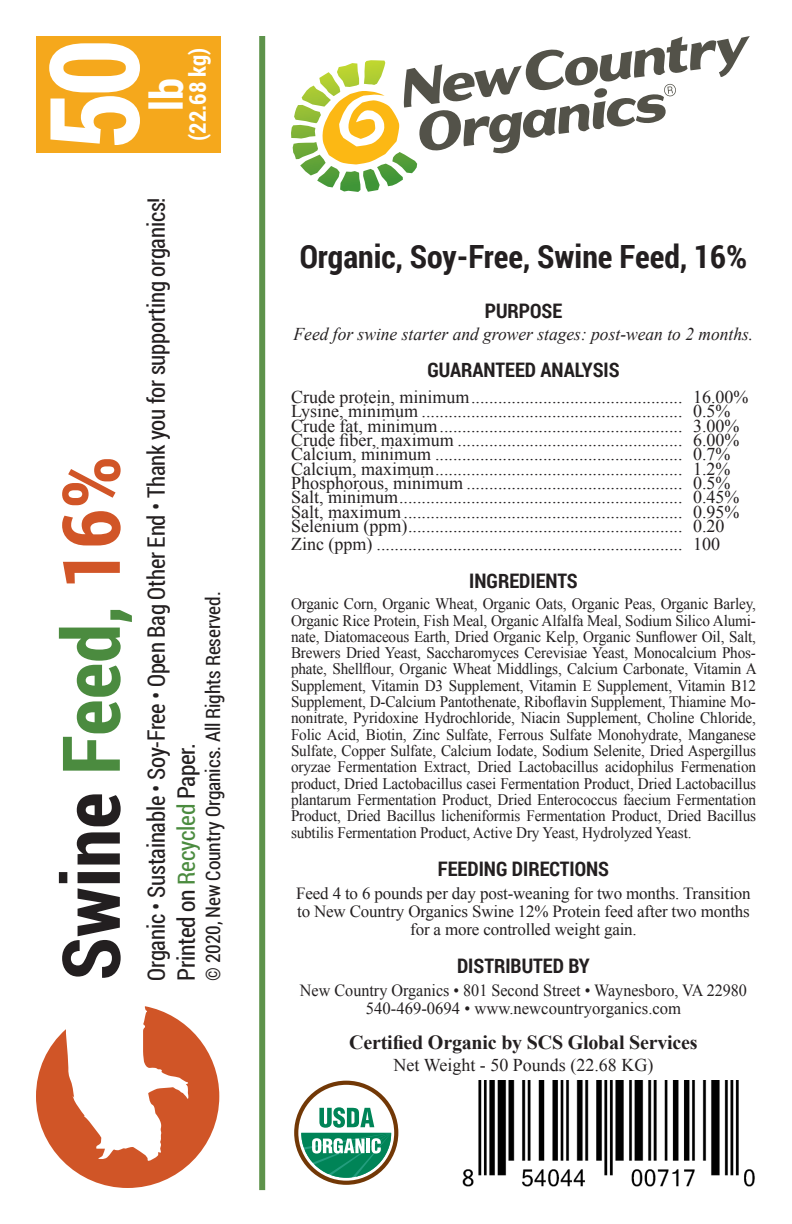
<style>
.page{position:relative;width:792px;height:1224px;background:#fff}
.page>*{position:absolute;margin:0;border:0;box-sizing:border-box;transform-origin:0 0}
.t1{font:700 124px "Roboto Condensed";color:#fff;scale:.95 1}
.Vertical_Header{font:700 80px "Roboto Condensed";color:#231f20}
.t2{font:700 44.8px "Roboto Condensed";color:#fff}
.Label_-_Header{font:700 32px "Roboto Condensed";color:#231f20}
.Vertical_Subhead{font:24px "Roboto Condensed";letter-spacing:-.01em;color:#231f20;scale:.95 1}
.Vertical_Subhead-2{font:24px "Roboto Condensed";letter-spacing:-.01em;color:#231f20}
.t3{font:700 23px "Roboto Condensed";color:#fff}
.Vertical_Subhead-3{font:20px "Roboto Condensed";letter-spacing:-.005em;color:#231f20}
.Label_-_Subhead{font:700 20px "Roboto Condensed";color:#231f20}
.Label_-_Certified_by{font:700 20px "Times New Roman";letter-spacing:-.01em;color:#231f20}
.Label_-_Header-2{font:700 20px "Roboto Condensed";color:#231f20}
.Label_-_Min_Max{font:18px "Times New Roman";color:#231f20}
.Label_-_Header-3{font:italic 18px "Times New Roman";color:#231f20}
.Net_Weight{font:18px "Times New Roman";color:#231f20}
.Label_-_Ingredients{font:17px/18.4px "Times New Roman";letter-spacing:-.01em;color:#231f20;text-align:center}
.Label_-_Pro_Forma{font:17px "Times New Roman";color:#231f20;scale:.95 1}
.Label_-_Pro_Forma-2{font:17px "Times New Roman";color:#231f20}
.Label_-_Ingredients-2{font:16px/16.4px "Times New Roman";letter-spacing:-.01em;color:#231f20;text-align:justify;scale:.95 1}
.s1{color:#4b8b3f}
.s2{color:#d15527}
</style>
<div class="page">
<div style="left:259px;top:36px;width:6px;height:1154px;background:#5e934b"></div>
<div style="left:294px;top:1081px;width:104px;height:104px;border:4px solid #723806;border-radius:50%"></div>
<svg style="left:301px;top:1107px;width:90px;height:71px"></svg>
<img style="left:462px;top:1080px;width:293px;height:107px">
<svg style="left:36px;top:1006px;width:183px;height:182px"></svg>
<svg style="left:291px;top:36px;width:459px;height:156px"></svg>
<div style="left:36px;top:36px;width:184px;height:117px;background:#f5a81c"></div>
<p class="t1" style="left:7px;top:150px;width:119px;rotate:-90deg">50</p>
<p class="t3" style="left:181px;top:141px;width:94px;rotate:-90deg">(22.68 kg)</p>
<p class="t2" style="left:135px;top:111px;width:34px;rotate:-90deg">lb</p>
<p class="Vertical_Header" style="left:35px;top:981px;width:526px;rotate:-90deg">Swine <span class="s1">Feed,</span> <span class="s2">16%</span></p>
<p class="Vertical_Subhead" style="left:140px;top:981px;width:826px;rotate:-90deg">Organic • Sustainable • Soy-Free • Open Bag Other End • Thank you for supporting organics!</p>
<p class="Vertical_Subhead-3" style="left:199px;top:981px;width:391px;rotate:-90deg">© 2020, New Country Organics. All Rights Reserved.</p>
<p class="Vertical_Subhead-2" style="left:170px;top:981px;width:239px;rotate:-90deg">Printed on <span class="s1">Recycled</span> Paper.</p>
<p class="Label_-_Header" style="left:300px;top:234px;width:449px">Organic, Soy-Free, Swine Feed, 16%</p>
<p class="Label_-_Header-2" style="left:485px;top:297px;width:79px">PURPOSE</p>
<p class="Label_-_Header-3" style="left:294px;top:322px;width:461px">Feed for swine starter and grower stages: post-wean to 2 months.</p>
<p class="Label_-_Header-2" style="left:427px;top:355px;width:194px">GUARANTEED ANALYSIS</p>
<p class="Label_-_Min_Max" style="left:291px;top:385px;width:459px">Crude protein, minimum............................................... 16.00%</p>
<p class="Label_-_Min_Max" style="left:291px;top:399px;width:441px">Lysine, minimum .......................................................... 0.5%</p>
<p class="Label_-_Min_Max" style="left:291px;top:414px;width:450px">Crude fat, minimum...................................................... 3.00%</p>
<p class="Label_-_Min_Max" style="left:291px;top:428px;width:450px">Crude fiber, maximum .................................................. 6.00%</p>
<p class="Label_-_Min_Max" style="left:291px;top:442px;width:441px">Calcium, minimum ....................................................... 0.7%</p>
<p class="Label_-_Min_Max" style="left:291px;top:457px;width:441px">Calcium, maximum....................................................... 1.2%</p>
<p class="Label_-_Min_Max" style="left:291px;top:471px;width:441px">Phosphorous, minimum ................................................ 0.5%</p>
<p class="Label_-_Min_Max" style="left:291px;top:485px;width:450px">Salt, minimum............................................................... 0.45%</p>
<p class="Label_-_Min_Max" style="left:291px;top:500px;width:450px">Salt, maximum.............................................................. 0.95%</p>
<p class="Label_-_Min_Max" style="left:291px;top:514px;width:435px">Selenium (ppm)............................................................. 0.20</p>
<p class="Label_-_Min_Max" style="left:291px;top:532px;width:431px">Zinc (ppm) .................................................................... 100</p>
<p class="Label_-_Subhead" style="left:469px;top:567px;width:110px">INGREDIENTS</p>
<p class="Label_-_Ingredients-2" style="left:291px;top:595px;width:492px">Organic Corn, Organic Wheat, Organic Oats, Organic Peas, Organic Barley, Organic Rice Protein, Fish Meal, Organic Alfalfa Meal, Sodium Silico Alumi&shy;nate, Diatomaceous Earth, Dried Organic Kelp, Organic Sunflower Oil, Salt, Brewers Dried Yeast, Saccharomyces Cerevisiae Yeast, Monocalcium Phos&shy;phate, Shellflour, Organic Wheat Middlings, Calcium Carbonate, Vitamin A Supplement, Vitamin D3 Supplement, Vitamin E Supplement, Vitamin B12<br>Supplement, D-Calcium Pantothenate, Riboflavin Supplement, Thiamine Mo&shy;nonitrate, Pyridoxine Hydrochloride, Niacin Supplement, Choline Chloride, Folic Acid, Biotin, Zinc Sulfate, Ferrous Sulfate Monohydrate, Manganese Sulfate, Copper Sulfate, Calcium Iodate, Sodium Selenite, Dried Aspergillus oryzae Fermentation Extract, Dried Lactobacillus acidophilus Fermenation product, Dried Lactobacillus casei Fermentation Product, Dried Lactobacillus plantarum Fermentation Product, Dried Enterococcus faecium Fermentation Product, Dried Bacillus licheniformis Fermentation Product, Dried Bacillus subtilis Fermentation Product, Active Dry Yeast, Hydrolyzed Yeast.</p>
<p class="Label_-_Subhead" style="left:438px;top:855px;width:173px">FEEDING DIRECTIONS</p>
<p class="Label_-_Ingredients" style="left:296px;top:883px;width:456px">Feed 4 to 6 pounds per day post-weaning for two months. Transition to New Country Organics Swine 12% Protein feed after two months for a more controlled weight gain.</p>
<p class="Label_-_Subhead" style="left:457px;top:952px;width:134px">DISTRIBUTED BY</p>
<p class="Label_-_Pro_Forma" style="left:300px;top:979px;width:472px">New Country Organics • 801 Second Street • Waynesboro, VA 22980</p>
<p class="Label_-_Pro_Forma-2" style="left:366px;top:997px;width:317px">540-469-0694 • www.newcountryorganics.com</p>
<p class="Label_-_Certified_by" style="left:349px;top:1028px;width:350px">Certified Organic by SCS Global Services</p>
<p class="Net_Weight" style="left:394px;top:1052px;width:261px">Net Weight - 50 Pounds (22.68 KG)</p>
</div>
